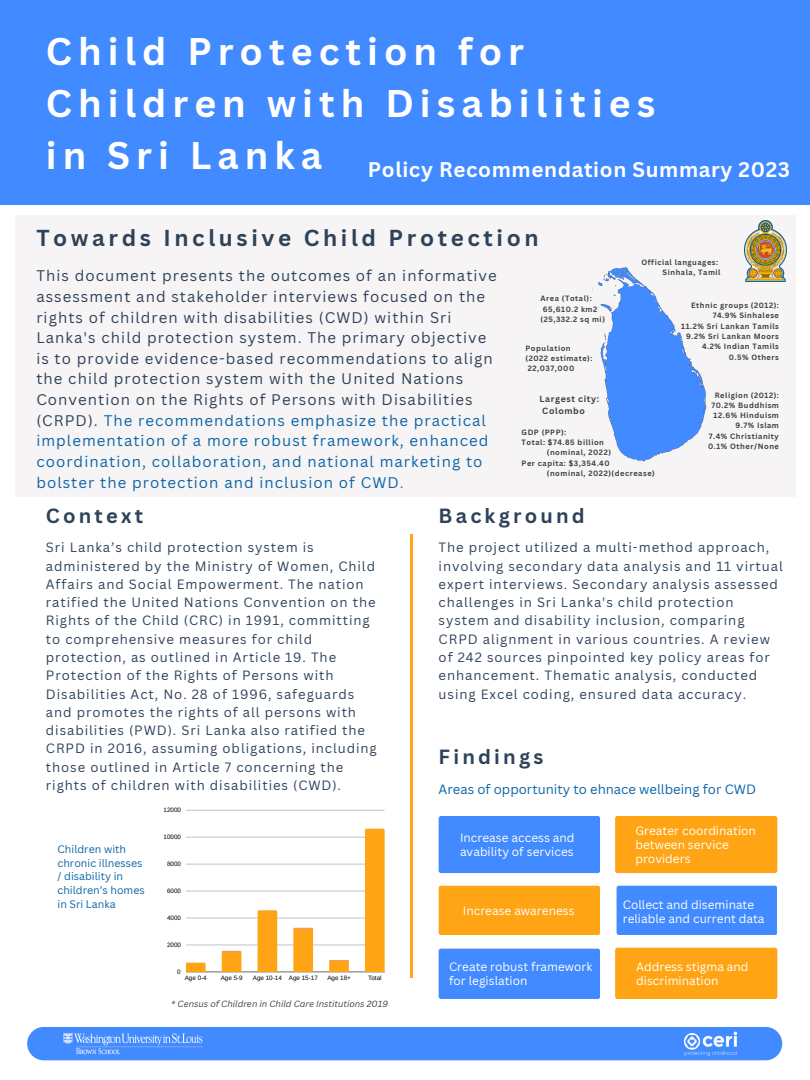
<style>
.page{position:relative;width:810px;height:1080px;background:#fff}
.page>*{position:absolute;margin:0;border:0;box-sizing:border-box;transform-origin:0 0}
.t1{font:700 37.5px/52px "Canva Sans";letter-spacing:.16em;color:#fff}
.t2{font:700 22.5px "Canva Sans";letter-spacing:.16em;color:#2e425a}
.t3{font:700 20.62px "Canva Sans";letter-spacing:.03em;color:#fff}
.t4{font:700 20px "Canva Sans";letter-spacing:.16em;color:#2e425a}
.t5{font:15px/20.6px "Canva Sans";letter-spacing:.07em;color:#2e425a}
.t6{font:13.12px/18.2px "Canva Sans";letter-spacing:.07em;color:#2e425a}
.t7{font:13.12px "Canva Sans";color:#0b65a7}
.t8{font:11.88px/14.1px "Canva Sans";color:#fff}
.t9{font:10.62px/13.6px "Canva Sans";color:#0b65a7}
.t10{font:italic 8.75px "Canva Sans";color:#404040}
.t11{font:700 8.75px "Canva Sans";letter-spacing:.07em;color:#404040}
.t12{font:700 7.5px/10.3px "Canva Sans";letter-spacing:.07em;color:#404040}
.t13{font:6.31px "Arimo";color:#000}
.s1{color:#0b65a7}
.s2{color:#db431d}
</style>
<div class="page">
<div style="left:0;top:0;width:810px;height:205px;background:#428aff"></div>
<div style="left:15px;top:216px;width:780px;height:281px;background:#f6f4f4"></div>
<hr style="left:410px;top:534px;width:3px;height:444px;background:#ffa515">
<div style="left:27px;top:1027px;width:755px;height:33px;background:#428aff"></div>
<img style="left:58px;top:1027px;width:152px;height:33px">
<img style="left:676px;top:1027px;width:69px;height:34px">
<hr style="left:186px;top:972px;width:199px;height:1px;background:#000">
<hr style="left:186px;top:945px;width:199px;height:1px;background:#000">
<hr style="left:186px;top:918px;width:199px;height:1px;background:#000">
<hr style="left:186px;top:891px;width:199px;height:1px;background:#000">
<hr style="left:186px;top:864px;width:199px;height:1px;background:#000">
<hr style="left:186px;top:837px;width:199px;height:1px;background:#000">
<hr style="left:186px;top:810px;width:199px;height:1px;background:#000">
<svg style="left:186px;top:963px;width:20px;height:9px"></svg>
<svg style="left:222px;top:951px;width:19px;height:21px"></svg>
<svg style="left:258px;top:911px;width:19px;height:61px"></svg>
<svg style="left:293px;top:928px;width:20px;height:44px"></svg>
<svg style="left:329px;top:960px;width:20px;height:12px"></svg>
<div style="left:365px;top:829px;width:20px;height:143px;background:#ffa515"></div>
<div style="left:615px;top:816px;width:162px;height:57px;background:#ffa515;border-radius:2px"></div>
<div style="left:439px;top:816px;width:161px;height:57px;background:#428aff;border-radius:2px"></div>
<div style="left:439px;top:886px;width:161px;height:49px;background:#ffa515;border-radius:2px"></div>
<div style="left:617px;top:886px;width:160px;height:49px;background:#428aff;border-radius:2px"></div>
<div style="left:615px;top:948px;width:162px;height:51px;background:#ffa515;border-radius:2px"></div>
<div style="left:439px;top:949px;width:161px;height:50px;background:#428aff;border-radius:2px"></div>
<svg style="left:592px;top:267px;width:114px;height:195px"></svg>
<img style="left:744px;top:221px;width:43px;height:61px">
<p class="t1" style="left:46px;top:24px;width:611px">Child Protection for<br>Children with Disabilities in Sri Lanka</p>
<p class="t3" style="left:368px;top:155px;width:424px">Policy Recommendation Summary 2023</p>
<h4 class="t2" style="left:36px;top:222px;width:504px">Towards Inclusive Child Protection</h4>
<p class="t5" style="left:36px;top:265px;width:462px">This document presents the outcomes of an informative assessment and stakeholder interviews focused on the rights of children with disabilities (CWD) within Sri Lanka's child protection system. The primary objective is to provide evidence-based recommendations to align the child protection system with the United Nations Convention on the Rights of Persons with Disabilities (CRPD). <span class="s1">The recommendations emphasize the practical implementation of a more robust framework, enhanced coordination, collaboration, and national marketing to bolster the protection and inclusion of CWD</span><span class="s2">.</span></p>
<h3 class="t12" style="left:641px;top:257px;width:78px">Official languages:</h3>
<h3 class="t12" style="left:663px;top:267px;width:59px">Sinhala, Tamil</h3>
<h5 class="t12" style="left:691px;top:300px;width:89px">Ethnic groups (2012):</h5>
<h6 class="t12" style="left:713px;top:310px;width:68px">74.9% Sinhalese</h6>
<p class="t12" style="left:681px;top:321px;width:99px">11.2% Sri Lankan Tamils</p>
<p class="t12" style="left:686px;top:331px;width:94px">9.2% Sri Lankan Moors</p>
<h5 class="t12" style="left:702px;top:341px;width:78px">4.2% Indian Tamils</h5>
<h3 class="t12" style="left:729px;top:351px;width:52px">0.5% Others</h3>
<h5 class="t12" style="left:715px;top:389px;width:66px">Religion (2012):</h5>
<h5 class="t12" style="left:711px;top:400px;width:69px">70.2% Buddhism</h5>
<h5 class="t12" style="left:714px;top:410px;width:67px">12.6% Hinduism</h5>
<h5 class="t12" style="left:736px;top:420px;width:45px">9.7% Islam</h5>
<h5 class="t12" style="left:709px;top:431px;width:72px">7.4% Christianity</h5>
<h5 class="t12" style="left:708px;top:441px;width:72px">0.1% Other/None</h5>
<p class="t12" style="left:540px;top:293px;width:53px">Area (Total):</p>
<p class="t12" style="left:540px;top:303px;width:66px;text-indent:2px">65,610.2 km2 (25,332.2 sq mi)</p>
<p class="t12" style="left:526px;top:343px;width:69px">Population (2022 estimate):</p>
<p class="t12" style="left:528px;top:363px;width:48px">22,037,000</p>
<p class="t11" style="left:540px;top:392px;width:61px">Largest city:</p>
<p class="t11" style="left:542px;top:405px;width:44px">Colombo</p>
<p class="t12" style="left:522px;top:427px;width:46px">GDP (PPP):</p>
<p class="t12" style="left:522px;top:437px;width:84px">Total: $74.85 billion</p>
<p class="t12" style="left:547px;top:447px;width:66px">(nominal, 2022)</p>
<p class="t12" style="left:522px;top:458px;width:90px">Per capita: $3,354.40</p>
<p class="t12" style="left:547px;top:468px;width:110px">(nominal, 2022)(decrease)</p>
<h2 class="t4" style="left:46px;top:502px;width:99px">Context</h2>
<p class="t6" style="left:46px;top:538px;width:332px">Sri Lanka’s child protection system is administered by the Ministry of Women, Child Affairs and Social Empowerment. The nation ratified the United Nations Convention on the Rights of the Child (CRC) in 1991, committing to comprehensive measures for child protection, as outlined in Article 19. The Protection of the Rights of Persons with Disabilities Act, No. 28 of 1996, safeguards and promotes the rights of all persons with disabilities (PWD). Sri Lanka also ratified the CRPD in 2016, assuming obligations, including those outlined in Article 7 concerning the rights of children with disabilities (CWD).</p>
<p class="t13" style="left:164px;top:807px;width:19px">12000</p>
<p class="t9" style="left:58px;top:842px;width:89px">Children with chronic illnesses / disability in children’s homes in Sri Lanka</p>
<p class="t13" style="left:164px;top:833px;width:19px">10000</p>
<p class="t13" style="left:167px;top:860px;width:15px">8000</p>
<p class="t13" style="left:167px;top:887px;width:15px">6000</p>
<p class="t13" style="left:167px;top:914px;width:15px">4000</p>
<p class="t13" style="left:167px;top:941px;width:15px">2000</p>
<p class="t13" style="left:177px;top:968px;width:5px">0</p>
<p class="t13" style="left:185px;top:974px;width:24px">Age 0-4</p>
<p class="t13" style="left:221px;top:974px;width:24px">Age 5-9</p>
<p class="t13" style="left:253px;top:974px;width:66px">Age 10-14 Age 15-17</p>
<p class="t13" style="left:327px;top:974px;width:25px">Age 18+</p>
<p class="t13" style="left:368px;top:974px;width:15px">Total</p>
<p class="t10" style="left:171px;top:998px;width:218px">* Census of Children in Child Care Institutions 2019</p>
<p class="t4" style="left:439px;top:502px;width:148px">Background</p>
<p class="t6" style="left:439px;top:538px;width:346px">The project utilized a multi-method approach, involving secondary data analysis and 11 virtual expert interviews. Secondary analysis assessed challenges in Sri Lanka's child protection system and disability inclusion, comparing CRPD alignment in various countries. A review of 242 sources pinpointed key policy areas for enhancement. Thematic analysis, conducted using Excel coding, ensured data accuracy.</p>
<p class="t4" style="left:439px;top:742px;width:106px">Findings</p>
<p class="t7" style="left:439px;top:780px;width:319px">Areas of opportunity to ehnace wellbeing for CWD</p>
<p class="t8" style="left:460px;top:830px;width:116px">Increase access and avability of services</p>
<p class="t8" style="left:635px;top:823px;width:122px">Greater coordination between service providers</p>
<p class="t8" style="left:463px;top:903px;width:113px">Increase awareness</p>
<p class="t8" style="left:623px;top:897px;width:143px">Collect and diseminate reliable and current data</p>
<p class="t8" style="left:449px;top:959px;width:145px">Create robust framework for legislation</p>
<p class="t8" style="left:636px;top:959px;width:114px">Address stigma and discrimination</p>
</div>
